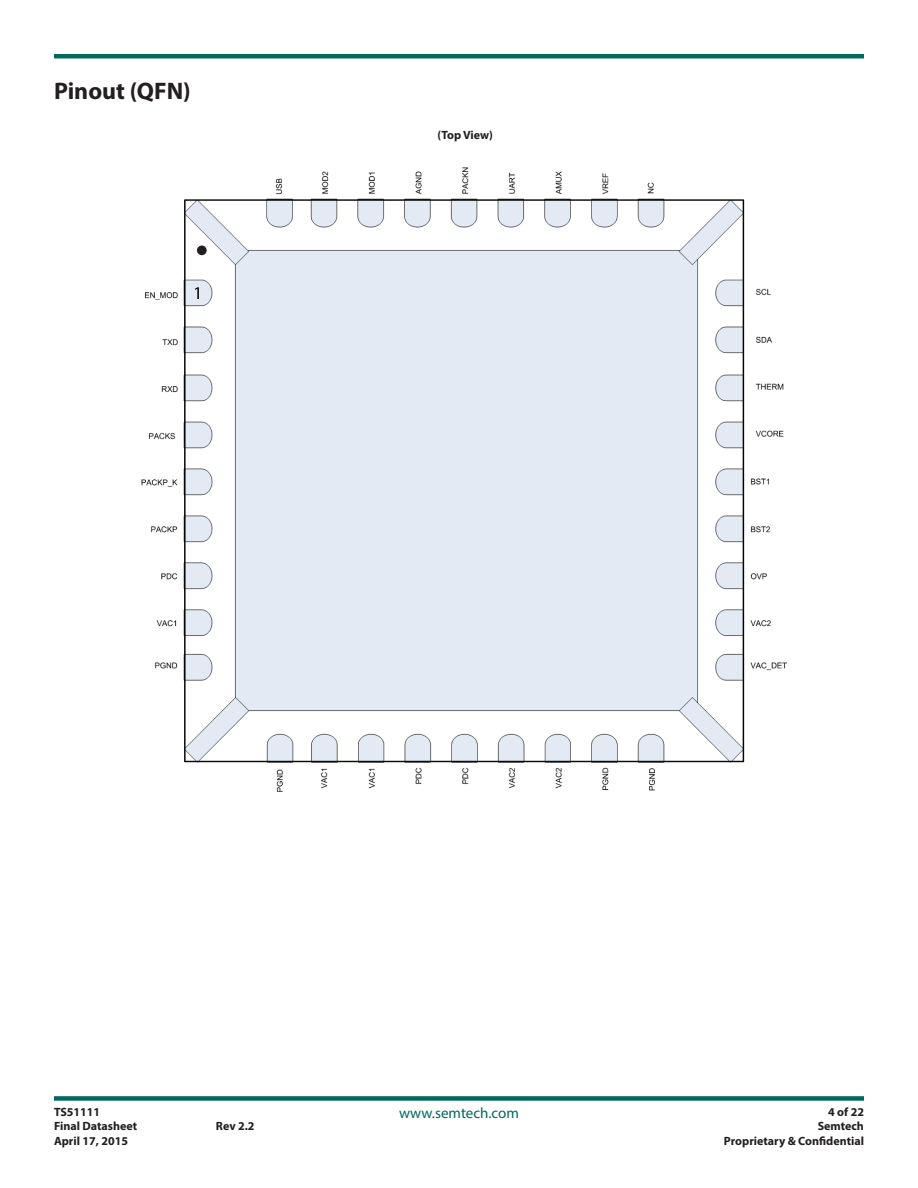
<style>
.page{position:relative;width:918px;height:1188px;background:#fff}
.page>*{position:absolute;margin:0;border:0;box-sizing:border-box;transform-origin:0 0}
.t1{font:700 24px "Myriad Pro";color:#231f20}
.t2{font:15px "Myriad Pro";color:#00685e}
.t3{font:700 12px/14.4px "Myriad Pro";color:#231f20}
</style>
<div class="page">
<div style="left:54px;top:1096px;width:810px;height:5px;background:#00685e"></div>
<hr style="left:54px;top:54px;width:810px;height:4px;background:#00685e">
<img style="left:141px;top:167px;width:645px;height:625px">
<div style="left:197px;top:246px;width:10px;height:9px;background:#231f20;border-radius:50%"></div>
<svg style="left:195px;top:287px;width:4px;height:12px"></svg>
<h1 class="t1" style="left:54px;top:82px;width:138px">Pinout (QFN)</h1>
<p class="t3" style="left:437px;top:128px;width:57px">(Top View)</p>
<p class="t3" style="left:54px;top:1106px;width:85px">TS51111<br>Final Datasheet</p>
<p class="t3" style="left:54px;top:1135px;width:76px">April 17, 2015</p>
<p class="t3" style="left:216px;top:1120px;width:40px">Rev 2.2</p>
<p class="t2" style="left:399px;top:1107px;width:121px">www.semtech.com</p>
<p class="t3" style="left:724px;top:1106px;width:142px;text-align:right">4 of 22<br>Semtech<br>Proprietary &amp; Confidential</p>
</div>
